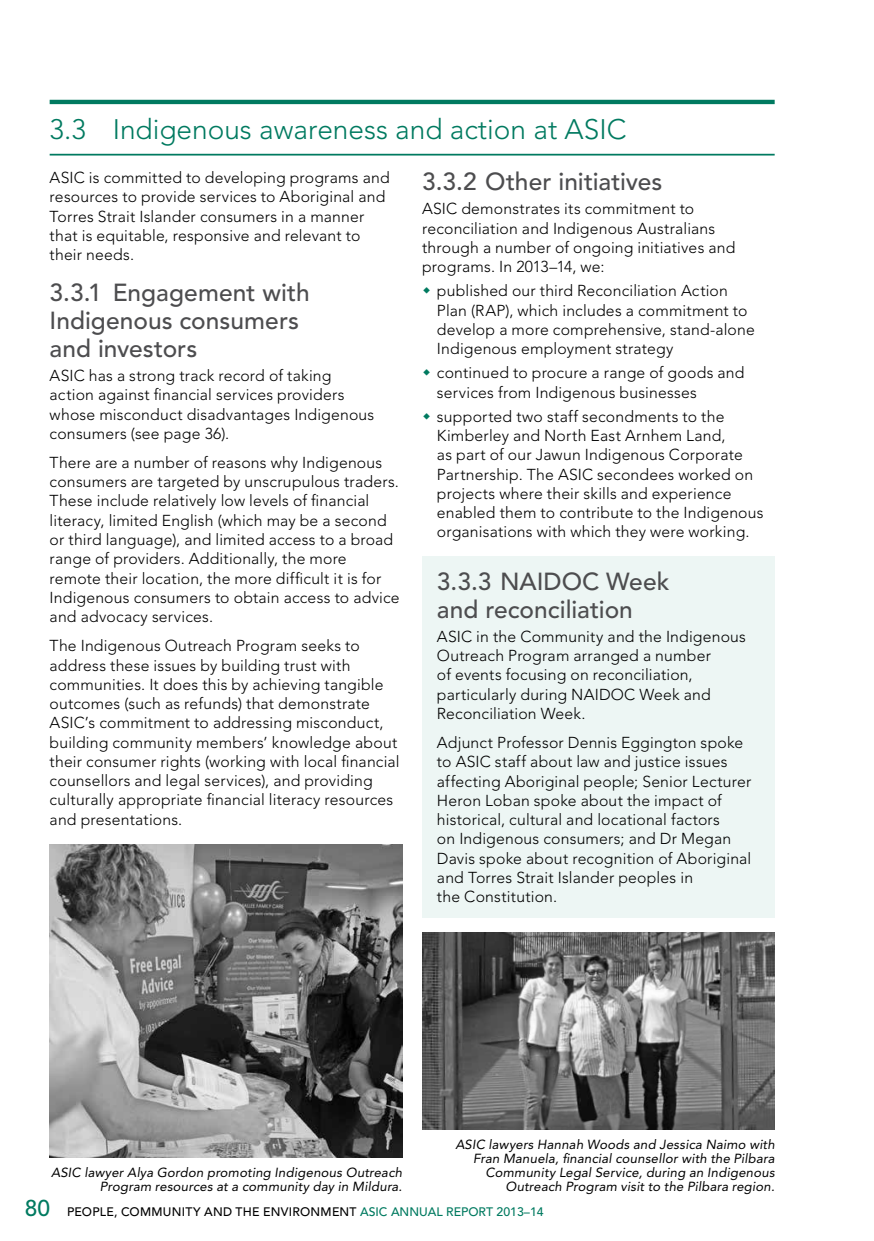
<style>
.page{position:relative;width:874px;height:1241px;background:#fff}
.page>*{position:absolute;margin:0;border:0;box-sizing:border-box;transform-origin:0 0}
._00_Page_Header{font:300 28px "Avenir";color:#007a60}
._01_Head_1_grey{font:500 24.5px/28px "Avenir";color:#4d4d4f}
._02_Body{font:300 15.75px/19.2px "Avenir";letter-spacing:.01em;color:#000}
._02_Body_Before_Bull{font:300 15.75px/19.2px "Avenir";letter-spacing:.01em;color:#000}
.t1{font:italic 13.12px/14px "Avenir";letter-spacing:.015em;color:#000;text-align:right}
.t2{font:500 12.25px "Avenir";letter-spacing:.01em;color:#000}
.s1{font-size:22.75px;color:#007a60}
.s2{color:#007a60}
</style>
<div class="page">
<hr style="left:50px;top:154px;width:724px;height:1px;background:#007a60">
<hr style="left:50px;top:100px;width:724px;height:4px;background:#007a60">
<div style="left:422px;top:556px;width:352px;height:361px;background:#edf6f4"></div>
<img style="left:50px;top:844px;width:352px;height:313px">
<img style="left:422px;top:932px;width:352px;height:197px">
<h1 class="_00_Page_Header" style="left:50px;top:113px;width:578px">3.3 Indigenous awareness and action at ASIC</h1>
<p class="_02_Body" style="left:50px;top:168px;width:341px">ASIC is committed to developing programs and resources to provide services to Aboriginal and Torres Strait Islander consumers in a manner that is equitable, responsive and relevant to their needs.</p>
<h1 class="_01_Head_1_grey" style="left:50px;top:279px;width:261px">3.3.1 Engagement with<br>Indigenous consumers and investors</h1>
<p class="_02_Body" style="left:50px;top:366px;width:326px">ASIC has a strong track record of taking action against financial services providers whose misconduct disadvantages Indigenous consumers (see page 36).</p>
<p class="_02_Body" style="left:50px;top:453px;width:351px">There are a number of reasons why Indigenous consumers are targeted by unscrupulous traders.<br>These include relatively low levels of financial literacy, limited English (which may be a second or third language), and limited access to a broad range of providers. Additionally, the more remote their location, the more difficult it is for Indigenous consumers to obtain access to advice and advocacy services.</p>
<p class="_02_Body" style="left:50px;top:636px;width:351px">The Indigenous Outreach Program seeks to address these issues by building trust with communities. It does this by achieving tangible outcomes (such as refunds) that demonstrate ASIC’s commitment to addressing misconduct, building community members’ knowledge about their consumer rights (working with local financial counsellors and legal services), and providing culturally appropriate financial literacy resources and presentations.</p>
<h1 class="_01_Head_1_grey" style="left:422px;top:168px;width:242px">3.3.2 Other initiatives</h1>
<p class="_02_Body_Before_Bull" style="left:422px;top:199px;width:315px">ASIC demonstrates its commitment to reconciliation and Indigenous Australians through a number of ongoing initiatives and programs. In 2013–14, we:</p>
<p class="_02_Body" style="left:437px;top:281px;width:319px">published our third Reconciliation Action Plan (RAP), which includes a commitment to develop a more comprehensive, stand-alone Indigenous employment strategy</p>
<p class="_02_Body" style="left:437px;top:363px;width:309px">continued to procure a range of goods and services from Indigenous businesses</p>
<p class="_02_Body" style="left:437px;top:406px;width:328px">supported two staff secondments to the Kimberley and North East Arnhem Land,<br>as part of our Jawun Indigenous Corporate Partnership. The ASIC secondees worked on projects where their skills and experience enabled them to contribute to the Indigenous organisations with which they were working.</p>
<h1 class="_01_Head_1_grey" style="left:437px;top:567px;width:234px">3.3.3 NAIDOC Week and reconciliation</h1>
<p class="_02_Body" style="left:437px;top:626px;width:310px">ASIC in the Community and the Indigenous Outreach Program arranged a number<br>of events focusing on reconciliation, particularly during NAIDOC Week and Reconciliation Week.</p>
<p class="_02_Body" style="left:437px;top:733px;width:316px">Adjunct Professor Dennis Eggington spoke to ASIC staff about law and justice issues affecting Aboriginal people; Senior Lecturer Heron Loban spoke about the impact of historical, cultural and locational factors<br>on Indigenous consumers; and Dr Megan Davis spoke about recognition of Aboriginal and Torres Strait Islander peoples in<br>the Constitution.</p>
<p class="t1" style="left:51px;top:1165px;width:352px">ASIC lawyer Alya Gordon promoting Indigenous Outreach<br>Program resources at a community day in Mildura.</p>
<p class="t1" style="left:455px;top:1137px;width:320px">ASIC lawyers Hannah Woods and Jessica Naimo with Fran Manuela, financial counsellor with the Pilbara Community Legal Service, during an Indigenous Outreach Program visit to the Pilbara region.</p>
<p class="t2" style="left:25px;top:1204px;width:520px"><span class="s1">80</span> PEOPLE, COMMUNITY AND THE ENVIRONMENT <span class="s2">ASIC ANNUAL REPORT 2013–14</span></p>
</div>
